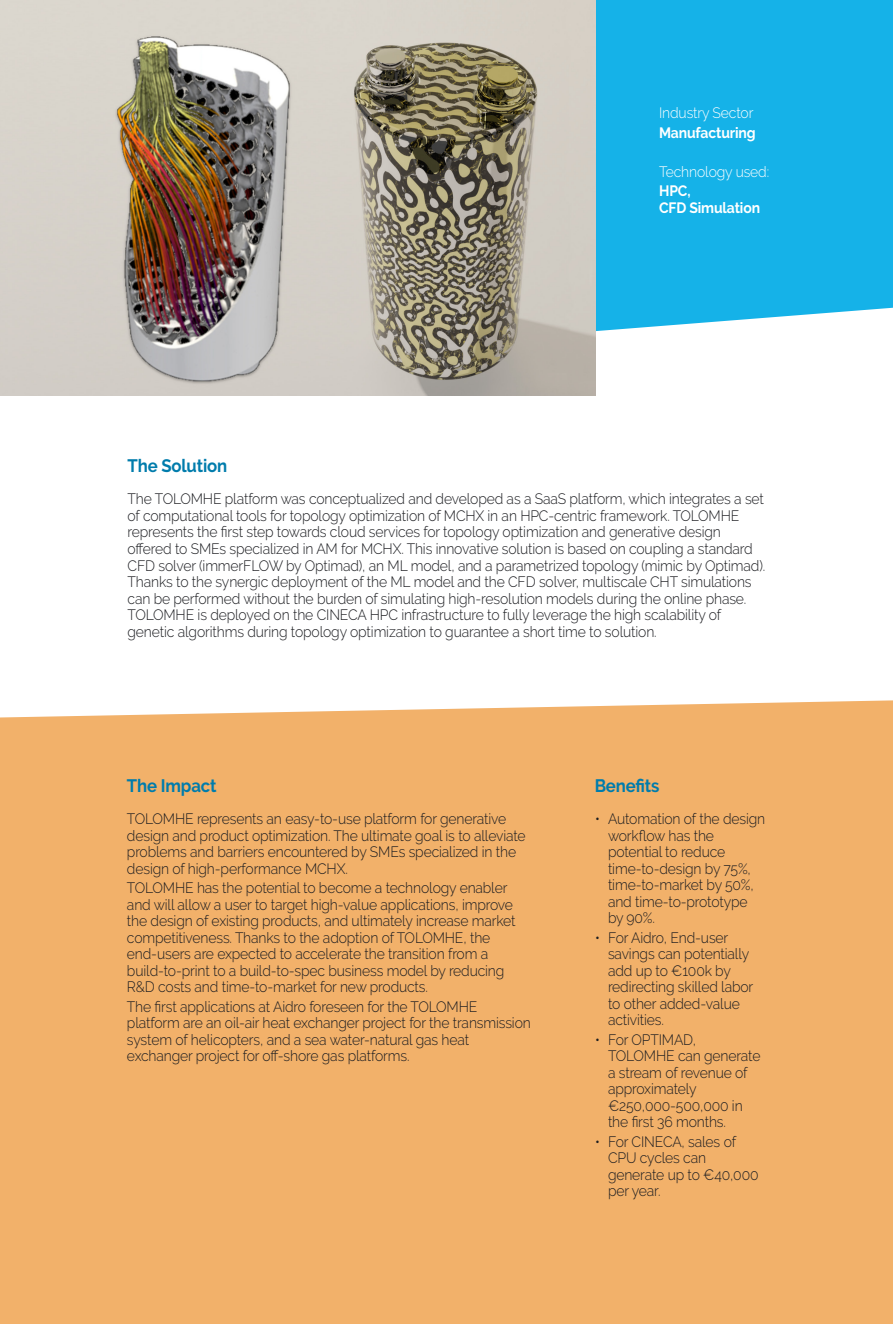
<style>
.page{position:relative;width:893px;height:1324px;background:#fff}
.page>*{position:absolute;margin:0;border:0;box-sizing:border-box;transform-origin:0 0}
.t1{font:700 18px "Raleway";letter-spacing:-.01em;color:#007cac;scale:.93 1}
.t2{font:300 15px/16.5px "Raleway";letter-spacing:-.01em;color:#1b1c20;scale:.93 1}
.t3{font:700 15px/16.5px "Raleway";letter-spacing:-.01em;color:#fff;scale:.93 1}
.t4{font:300 15px "Raleway";letter-spacing:-.01em;color:#fff;scale:.93 1}
</style>
<div class="page">
<div style="left:0;top:700px;width:893px;height:623px;background:#f2b16a"></div>
<div style="left:595px;top:0;width:298px;height:331px;background:#15b2e8"></div>
<img style="left:0;top:0;width:595px;height:395px">
<p class="t4" style="left:659px;top:104px;width:103px">Industry Sector</p>
<p class="t3" style="left:659px;top:124px;width:105px">Manufacturing</p>
<p class="t4" style="left:659px;top:163px;width:120px">Technology used:</p>
<p class="t3" style="left:659px;top:183px;width:110px">HPC,<br>CFD Simulation</p>
<p class="t1" style="left:128px;top:455px;width:109px">The Solution</p>
<p class="t2" style="left:128px;top:491px;width:687px">The TOLOMHE platform was conceptualized and developed as a SaaS platform, which integrates a set of computational tools for topology optimization of MCHX in an HPC-centric framework. TOLOMHE represents the first step towards cloud services for topology optimization and generative design offered to SMEs specialized in AM for MCHX. This innovative solution is based on coupling a standard CFD solver (immerFLOW by Optimad), an ML model, and a parametrized topology (mimic by Optimad).<br>Thanks to the synergic deployment of the ML model and the CFD solver, multiscale CHT simulations can be performed without the burden of simulating high-resolution models during the online phase.<br>TOLOMHE is deployed on the CINECA HPC infrastructure to fully leverage the high scalability of genetic algorithms during topology optimization to guarantee a short time to solution.</p>
<p class="t1" style="left:127px;top:775px;width:98px">The Impact</p>
<p class="t1" style="left:595px;top:775px;width:71px">Benefits</p>
<p class="t2" style="left:608px;top:810px;width:171px;text-indent:-13px">• Automation of the design workflow has the potential to reduce time-to-design by 75%, time-to-market by 50%, and time-to-prototype by 90%.</p>
<p class="t2" style="left:608px;top:929px;width:158px;text-indent:-13px">• For Aidro, End-user savings can potentially add up to €100k by redirecting skilled labor to other added-value activities.</p>
<p class="t2" style="left:608px;top:1031px;width:166px;text-indent:-13px">• For OPTIMAD,<br>TOLOMHE can generate a stream of revenue of approximately €250,000-500,000 in the first 36 months.</p>
<p class="t2" style="left:608px;top:1133px;width:163px;text-indent:-13px">• For CINECA, sales of<br>CPU cycles can generate up to €40,000 per year.</p>
<p class="t2" style="left:127px;top:810px;width:430px">TOLOMHE represents an easy-to-use platform for generative design and product optimization. The ultimate goal is to alleviate problems and barriers encountered by SMEs specialized in the design of high-performance MCHX.</p>
<p class="t2" style="left:127px;top:879px;width:419px">TOLOMHE has the potential to become a technology enabler and will allow a user to target high-value applications, improve the design of existing products, and ultimately increase market competitiveness. Thanks to the adoption of TOLOMHE, the end-users are expected to accelerate the transition from a build-to-print to a build-to-spec business model by reducing R&amp;D costs and time-to-market for new products.</p>
<p class="t2" style="left:127px;top:998px;width:436px">The first applications at Aidro foreseen for the TOLOMHE platform are an oil-air heat exchanger project for the transmission system of helicopters, and a sea water-natural gas heat exchanger project for off-shore gas platforms.</p>
</div>
